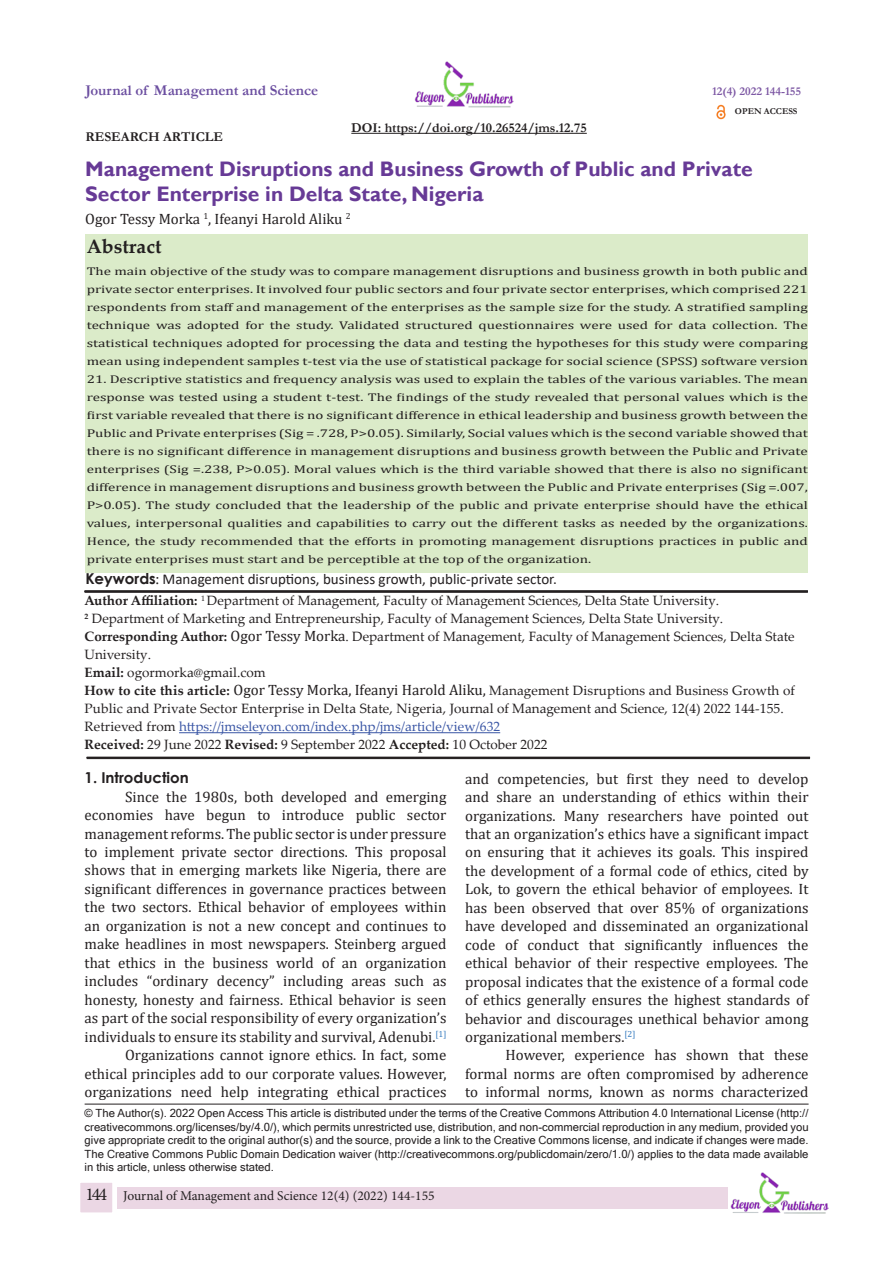
<style>
.page{position:relative;width:894px;height:1263px;background:#fff}
.page>*{position:absolute;margin:0;border:0;box-sizing:border-box;transform-origin:0 0}
.t1{font:700 21px/25.2px "Gill Sans";color:#673a96}
.t2{font:700 19.5px "Palatino Linotype";color:#231f20}
.t3{font:15px/18.5px "Cambria";color:#231f20;text-align:justify}
.t4{font:15px "Calibri";color:#231f20}
.t5{font:700 15px "Garamond";color:#6b4ea0}
.t6{font:700 15px "Century Gothic";color:#231f20}
.t7{font:13.5px/18px "Palatino Linotype";color:#231f20}
.t8{font:700 13.5px "Garamond";color:#231f20}
.t9{font:13.5px "Minion Pro";color:#231f20}
.t10{font:700 12px "Garamond";color:#7d58a4}
.t11{font:11.25px/18px "Cambria";color:#231f20;text-align:justify;scale:1.33 1}
.t12{font:11.25px/13.5px "Microsoft Sans Serif";color:#231f20;text-align:justify}
.t13{font:700 9px "Garamond";color:#231f20}
.s1{font-family:"Century Gothic";font-weight:700}
.s2{font-family:"Gill Sans"}
.s3{font-weight:700}
.s4{font-family:"Cambria";font-size:15px}
.s5{color:#3a56a5}
.s6{font-size:18px}
</style>
<div class="page">
<div style="left:117px;top:1186px;width:610px;height:22px;background:#ebd7e4"></div>
<div style="left:76px;top:1178px;width:41px;height:38px;background:#ebd7e4;border:4px solid #fff"></div>
<img style="left:713px;top:1172px;width:116px;height:42px">
<img style="left:414px;top:62px;width:100px;height:46px">
<img style="left:716px;top:104px;width:10px;height:16px">
<hr style="left:85px;top:590px;width:722px;height:1px;background:#231f20">
<hr style="left:85px;top:591px;width:722px;height:1px;background:#231f20">
<hr style="left:85px;top:592px;width:722px;height:1px;background:#231f20">
<hr style="left:179px;top:732px;width:321px;height:1px;background:#3a56a5">
<div style="left:86px;top:234px;width:721px;height:339px;background:#dbebc9"></div>
<hr style="left:87px;top:757px;width:722px;height:1px;background:#231f20">
<hr style="left:87px;top:758px;width:722px;height:1px;background:#231f20">
<hr style="left:85px;top:1103px;width:723px;height:1px;background:#231f20">
<hr style="left:351px;top:133px;width:235px;height:1px;background:#231f20">
<p class="t5" style="left:85px;top:80px;width:234px">Journal of Management and Science</p>
<p class="t8" style="left:85px;top:128px;width:139px">RESEARCH ARTICLE</p>
<p class="t8" style="left:351px;top:119px;width:237px">DOI: https://doi.org/10.26524/jms.12.75</p>
<p class="t10" style="left:711px;top:83px;width:91px">12(4) 2022 144-155</p>
<p class="t13" style="left:734px;top:105px;width:64px">OPEN ACCESS</p>
<p class="t1" style="left:85px;top:156px;width:668px">Management Disruptions and Business Growth of Public and Private<br>Sector Enterprise in Delta State, Nigeria</p>
<p class="t3" style="left:85px;top:210px;width:267px">Ogor Tessy Morka <sup>1</sup>, Ifeanyi Harold Aliku <sup>2</sup></p>
<p class="t2" style="left:87px;top:233px;width:76px">Abstract</p>
<p class="t11" style="left:87px;top:262px;width:543px">The main objective of the study was to compare management disruptions and business growth in both public and private sector enterprises. It involved four public sectors and four private sector enterprises, which comprised 221 respondents from staff and management of the enterprises as the sample size for the study. A stratified sampling technique was adopted for the study. Validated structured questionnaires were used for data collection. The statistical techniques adopted for processing the data and testing the hypotheses for this study were comparing mean using independent samples t-test via the use of statistical package for social science (SPSS) software version</p>
<p class="t11" style="left:87px;top:370px;width:543px">21. Descriptive statistics and frequency analysis was used to explain the tables of the various variables. The mean response was tested using a student t-test. The findings of the study revealed that personal values which is the first variable revealed that there is no significant difference in ethical leadership and business growth between the Public and Private enterprises (Sig = .728, P&gt;0.05). Similarly, Social values which is the second variable showed that there is no significant difference in management disruptions and business growth between the Public and Private enterprises (Sig =.238, P&gt;0.05). Moral values which is the third variable showed that there is also no significant difference in management disruptions and business growth between the Public and Private enterprises (Sig =.007, P&gt;0.05). The study concluded that the leadership of the public and private enterprise should have the ethical values, interpersonal qualities and capabilities to carry out the different tasks as needed by the organizations.<br>Hence, the study recommended that the efforts in promoting management disruptions practices in public and private enterprises must start and be perceptible at the top of the organization.</p>
<p class="t4" style="left:85px;top:568px;width:473px"><span class="s1">Keywords</span><span class="s2">:</span> Management disruptions, business growth, public-private sector.</p>
<p class="t7" style="left:85px;top:591px;width:636px"><span class="s3">Author Affiliation:</span> <sup>1</sup> Department of Management, Faculty of Management Sciences, Delta State University.</p>
<p class="t7" style="left:85px;top:609px;width:640px"><sup>2</sup> Department of Marketing and Entrepreneurship, Faculty of Management Sciences, Delta State University.</p>
<p class="t7" style="left:85px;top:627px;width:711px"><span class="s3">Corresponding Author:</span> <span class="s4">Ogor Tessy Morka</span>. Department of Management, Faculty of Management Sciences, Delta State<br>University.</p>
<p class="t7" style="left:85px;top:663px;width:183px"><span class="s3">Email:</span> ogormorka@gmail.com</p>
<p class="t7" style="left:85px;top:681px;width:711px"><span class="s3">How to cite this article:</span> <span class="s4">Ogor Tessy Morka, Ifeanyi Harold Aliku,</span> Management Disruptions and Business Growth of<br>Public and Private Sector Enterprise in Delta State, Nigeria, Journal of Management and Science, 12(4) 2022 144-155.<br>Retrieved from <span class="s5">https://jmseleyon.com/index.php/jms/article/view/632</span></p>
<p class="t7" style="left:85px;top:735px;width:464px"><span class="s3">Received:</span> 29 June 2022 <span class="s3">Revised:</span> 9 September 2022 <span class="s3">Accepted:</span> 10 October 2022</p>
<p class="t6" style="left:85px;top:766px;width:106px">1. Introduction</p>
<p class="t3" style="left:85px;top:787px;width:363px;text-indent:41px">Since the 1980s, both developed and emerging economies have begun to introduce public sector management reforms. The public sector is under pressure to implement private sector directions. This proposal shows that in emerging markets like Nigeria, there are significant differences in governance practices between the two sectors. Ethical behavior of employees within an organization is not a new concept and continues to make headlines in most newspapers. Steinberg argued that ethics in the business world of an organization includes “ordinary decency” including areas such as honesty, honesty and fairness. Ethical behavior is seen as part of the social responsibility of every organization’s individuals to ensure its stability and survival, Adenubi.<sup>[1]</sup></p>
<p class="t3" style="left:85px;top:1045px;width:363px;text-indent:41px">Organizations cannot ignore ethics. In fact, some ethical principles add to our corporate values. However, organizations need help integrating ethical practices</p>
<p class="t3" style="left:465px;top:769px;width:345px">and competencies, but first they need to develop and share an understanding of ethics within their organizations. Many researchers have pointed out that an organization’s ethics have a significant impact on ensuring that it achieves its goals. This inspired the development of a formal code of ethics, cited by Lok, to govern the ethical behavior of employees. It has been observed that over 85% of organizations have developed and disseminated an organizational code of conduct that significantly influences the ethical behavior of their respective employees. The proposal indicates that the existence of a formal code of ethics generally ensures the highest standards of behavior and discourages unethical behavior among organizational members.<sup>[2]</sup></p>
<p class="t3" style="left:465px;top:1046px;width:345px;text-indent:40px">However, experience has shown that these formal norms are often compromised by adherence to informal norms, known as norms characterized</p>
<p class="t12" style="left:85px;top:1106px;width:725px">© The Author(s). 2022 Open Access This article is distributed under the terms of the Creative Commons Attribution 4.0 International License (http:// creativecommons.org/licenses/by/4.0/), which permits unrestricted use, distribution, and non-commercial reproduction in any medium, provided you give appropriate credit to the original author(s) and the source, provide a link to the Creative Commons license, and indicate if changes were made.<br>The Creative Commons Public Domain Dedication waiver (http://creativecommons.org/publicdomain/zero/1.0/) applies to the data made available in this article, unless otherwise stated.</p>
<p class="t9" style="left:85px;top:1186px;width:350px"><span class="s6">144</span> Journal of Management and Science 12(4) (2022) 144-155</p>
</div>
